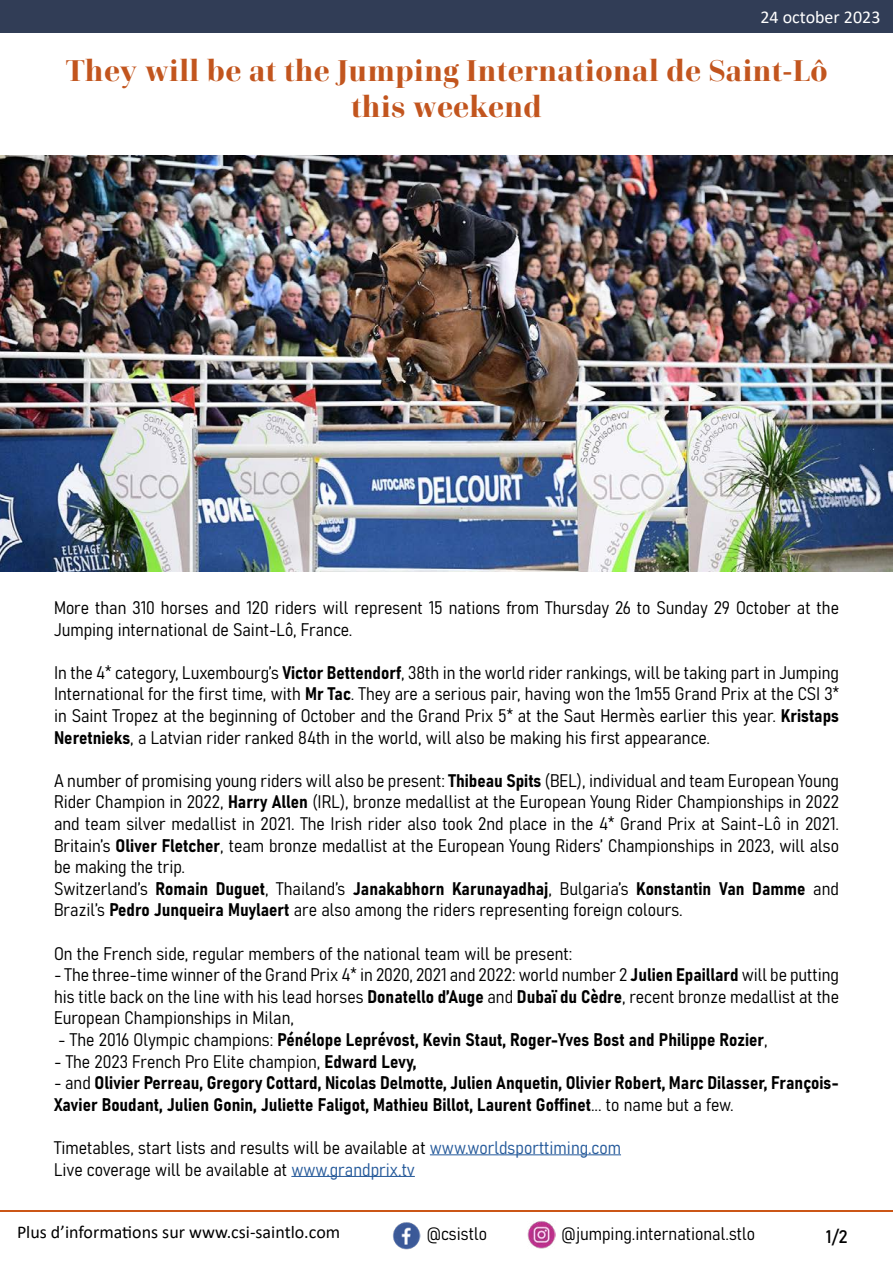
<style>
.page{position:relative;width:893px;height:1263px;background:#fff}
.page>*{position:absolute;margin:0;border:0;box-sizing:border-box;transform-origin:0 0}
.t1{font:800 30px/36px "Cardillac";letter-spacing:.02em;color:#c2551e;text-align:center}
.t2{font:18px/21.6px "Bahnschrift";color:#000}
.t3{font:18px "Calibri";color:#000}
.t4{font:18px "Calibri";color:#fff}
.s1{color:#275b9b}
</style>
<div class="page">
<hr style="left:0;top:1210px;width:893px;height:1px;background:#cb5616">
<div style="left:0;top:0;width:893px;height:33px;background:#313d56"></div>
<hr style="left:430px;top:1154px;width:191px;height:1px;background:#275b9b">
<hr style="left:291px;top:1176px;width:124px;height:1px;background:#275b9b">
<img style="left:0;top:155px;width:893px;height:417px">
<img style="left:392px;top:1222px;width:28px;height:28px;border-radius:14px">
<img style="left:528px;top:1220px;width:28px;height:28px">
<p class="t4" style="left:760px;top:5px;width:122px">24 october 2023</p>
<h1 class="t1" style="left:65px;top:52px;width:764px">They will be at the Jumping International de Saint-Lô this weekend</h1>
<p class="t2" style="left:54px;top:595px;width:786px">More than 310 horses and 120 riders will represent 15 nations from Thursday 26 to Sunday 29 October at the<br>Jumping international de Saint-Lô, France.</p>
<p class="t2" style="left:54px;top:660px;width:787px;text-align:justify">In the 4* category, Luxembourg’s Victor Bettendorf, 38th in the world rider rankings, will be taking part in Jumping International for the first time, with Mr Tac. They are a serious pair, having won the 1m55 Grand Prix at the CSI 3* in Saint Tropez at the beginning of October and the Grand Prix 5* at the Saut Hermès earlier this year. Kristaps Neretnieks, a Latvian rider ranked 84th in the world, will also be making his first appearance.</p>
<p class="t2" style="left:54px;top:768px;width:787px">A number of promising young riders will also be present: Thibeau Spits (BEL), individual and team European Young Rider Champion in 2022, Harry Allen (IRL), bronze medallist at the European Young Rider Championships in 2022 and team silver medallist in 2021. The Irish rider also took 2nd place in the 4* Grand Prix at Saint-Lô in 2021.<br>Britain’s Oliver Fletcher, team bronze medallist at the European Young Riders’ Championships in 2023, will also be making the trip.<br>Switzerland’s Romain Duguet, Thailand’s Janakabhorn Karunayadhaj, Bulgaria’s Konstantin Van Damme and Brazil’s Pedro Junqueira Muylaert are also among the riders representing foreign colours.</p>
<p class="t2" style="left:54px;top:941px;width:520px">On the French side, regular members of the national team will be present:</p>
<p class="t2" style="left:54px;top:963px;width:787px;text-align:justify">- The three-time winner of the Grand Prix 4* in 2020, 2021 and 2022: world number 2 Julien Epaillard will be putting his title back on the line with his lead horses Donatello d’Auge and Dubaï du Cèdre, recent bronze medallist at the European Championships in Milan,</p>
<p class="t2" style="left:58px;top:1027px;width:711px">- The 2016 Olympic champions: Pénélope Leprévost, Kevin Staut, Roger-Yves Bost and Philippe Rozier,</p>
<p class="t2" style="left:54px;top:1049px;width:364px">- The 2023 French Pro Elite champion, Edward Levy,</p>
<p class="t2" style="left:54px;top:1071px;width:786px">- and Olivier Perreau, Gregory Cottard, Nicolas Delmotte, Julien Anquetin, Olivier Robert, Marc Dilasser, François-<br>Xavier Boudant, Julien Gonin, Juliette Faligot, Mathieu Billot, Laurent Goffinet... to name but a few.</p>
<p class="t2" style="left:54px;top:1135px;width:569px">Timetables, start lists and results will be available at <span class="s1">www.worldsporttiming.com<br></span>Live coverage will be available at <span class="s1">www.grandprix.tv</span></p>
<p class="t3" style="left:17px;top:1219px;width:325px">Plus d’informations sur www.csi-saintlo.com</p>
<p class="t2" style="left:427px;top:1222px;width:62px">@csistlo</p>
<p class="t2" style="left:561px;top:1222px;width:195px">@jumping.international.stlo</p>
<p class="t2" style="left:826px;top:1224px;width:24px">1/2</p>
</div>
